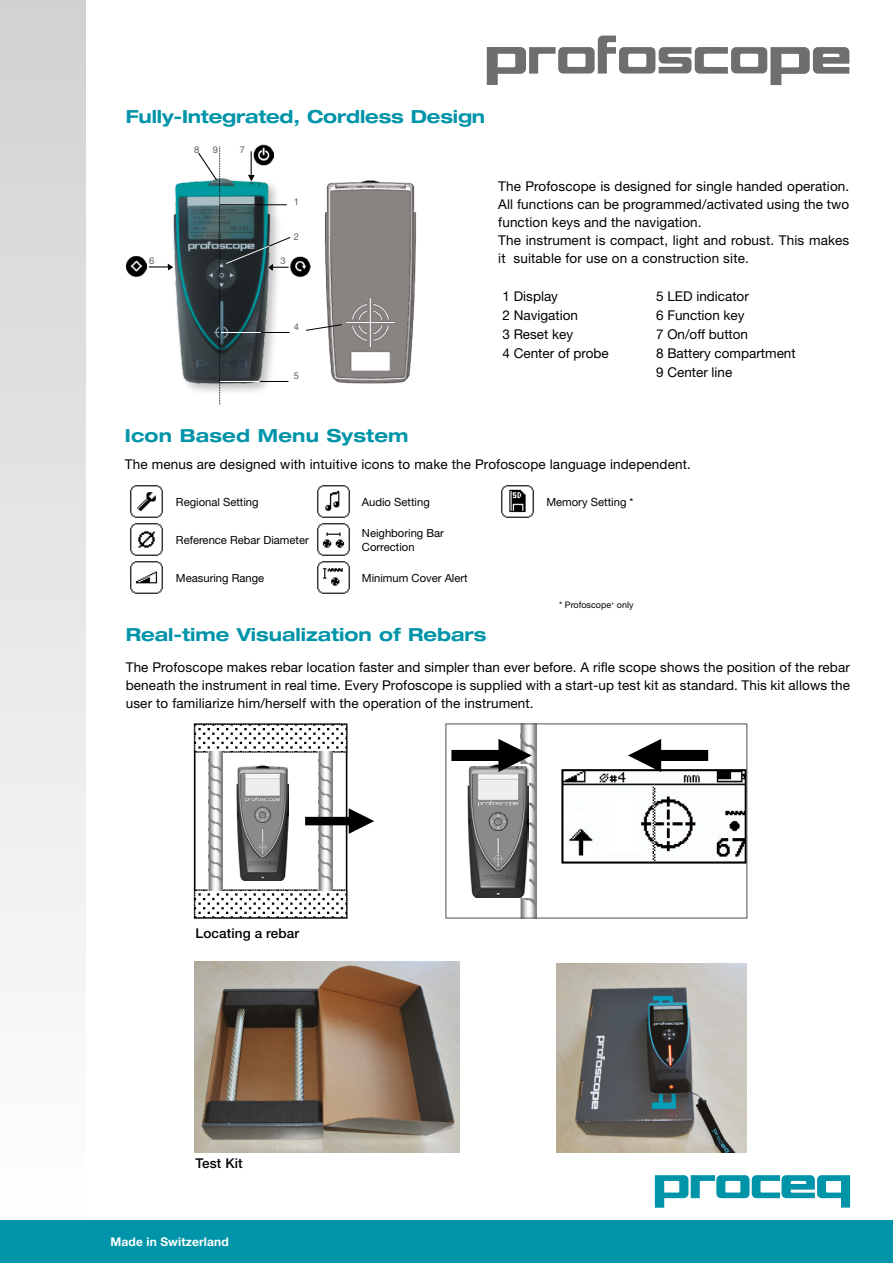
<style>
.page{position:relative;width:893px;height:1263px;background:#fff}
.page>*{position:absolute;margin:0;border:0;box-sizing:border-box;transform-origin:0 0}
.t1{font:700 expanded 18px "Helvetica Neue";color:#0094a9}
.t2{font:13.5px/18px "Helvetica Neue";letter-spacing:.01em;color:#000}
.t3{font:500 13.5px "Helvetica Neue";letter-spacing:.01em;color:#000}
.t4{font:700 12px "Helvetica Neue";letter-spacing:.01em;color:#fff}
.t5{font:11.25px/13.5px "Helvetica Neue";color:#000}
.t6{font:9.3px "Helvetica Neue";color:#5a595e}
.t7{font:9px "Helvetica Neue";color:#000}
</style>
<div class="page">
<div style="left:0;top:0;width:86px;height:1244px;background:linear-gradient(to bottom,#d1d1d2,#fff)"></div>
<svg style="left:655px;top:1175px;width:195px;height:33px"></svg>
<div style="left:0;top:1220px;width:893px;height:43px;background:#0094a9"></div>
<svg style="left:487px;top:36px;width:362px;height:49px"></svg>
<img style="left:325px;top:180px;width:92px;height:204px">
<svg style="left:306px;top:324px;width:36px;height:7px"></svg>
<img style="left:167px;top:181px;width:30px;height:210px">
<img style="left:127px;top:257px;width:19px;height:19px">
<img style="left:291px;top:256px;width:20px;height:21px">
<svg style="left:149px;top:264px;width:24px;height:6px"></svg>
<svg style="left:197px;top:146px;width:94px;height:258px"></svg>
<div style="left:194px;top:723px;width:153px;height:195px;border:2px solid #000"></div>
<svg style="left:198px;top:728px;width:146px;height:21px"></svg>
<div style="left:194px;top:723px;width:153px;height:30px;border:2px dashed #000"></div>
<svg style="left:198px;top:893px;width:146px;height:21px"></svg>
<div style="left:194px;top:889px;width:153px;height:29px;border:2px dashed #000"></div>
<img style="left:319px;top:752px;width:14px;height:138px">
<img style="left:208px;top:752px;width:14px;height:138px">
<img style="left:236px;top:766px;width:52px;height:114px">
<div style="left:305px;top:817px;width:48px;height:8px;background:#000"></div>
<svg style="left:349px;top:808px;width:25px;height:26px"></svg>
<img style="left:521px;top:725px;width:15px;height:191px">
<img style="left:467px;top:765px;width:61px;height:132px">
<div style="left:451px;top:750px;width:53px;height:11px;background:#000"></div>
<svg style="left:498px;top:739px;width:34px;height:33px"></svg>
<img style="left:564px;top:772px;width:180px;height:88px">
<div style="left:561px;top:769px;width:186px;height:94px;border:2px solid #000"></div>
<div style="left:656px;top:750px;width:52px;height:11px;background:#000"></div>
<svg style="left:628px;top:739px;width:33px;height:33px"></svg>
<img style="left:130px;top:485px;width:33px;height:33px">
<img style="left:317px;top:485px;width:33px;height:33px">
<img style="left:501px;top:485px;width:33px;height:33px">
<img style="left:130px;top:523px;width:33px;height:33px">
<img style="left:317px;top:523px;width:33px;height:33px">
<img style="left:130px;top:561px;width:33px;height:33px">
<img style="left:317px;top:561px;width:33px;height:33px">
<img style="left:194px;top:962px;width:265px;height:190px">
<img style="left:557px;top:963px;width:189px;height:189px">
<h1 class="t1" style="left:126px;top:105px;width:361px">Fully-Integrated, Cordless Design</h1>
<p class="t6" style="left:194px;top:144px;width:7px">8</p>
<p class="t6" style="left:213px;top:144px;width:7px">9</p>
<p class="t6" style="left:240px;top:144px;width:7px">7</p>
<p class="t6" style="left:149px;top:255px;width:7px">6</p>
<p class="t6" style="left:280px;top:255px;width:7px">3</p>
<p class="t6" style="left:294px;top:196px;width:7px">1</p>
<p class="t6" style="left:294px;top:231px;width:7px">2</p>
<p class="t6" style="left:294px;top:321px;width:7px">4</p>
<p class="t6" style="left:294px;top:370px;width:7px">5</p>
<p class="t2" style="left:498px;top:177px;width:353px">The Profoscope is designed for single handed operation.<br>All functions can be programmed/activated using the two function keys and the navigation.<br>The instrument is compact, light and robust. This makes it suitable for use on a construction site.</p>
<p class="t2" style="left:502px;top:287px;width:57px">1 Display</p>
<p class="t2" style="left:656px;top:287px;width:94px">5 LED indicator</p>
<p class="t2" style="left:502px;top:306px;width:77px">2 Navigation</p>
<p class="t2" style="left:656px;top:306px;width:90px">6 Function key</p>
<p class="t2" style="left:502px;top:325px;width:72px">3 Reset key</p>
<p class="t2" style="left:656px;top:325px;width:94px">7 On/off button</p>
<p class="t2" style="left:502px;top:344px;width:108px">4 Center of probe</p>
<p class="t2" style="left:656px;top:344px;width:141px;line-height:19px">8 Battery compartment<br>9 Center line</p>
<h1 class="t1" style="left:125px;top:424px;width:285px">Icon Based Menu System</h1>
<p class="t2" style="left:125px;top:455px;width:567px">The menus are designed with intuitive icons to make the Profoscope language independent.</p>
<p class="t5" style="left:176px;top:495px;width:84px">Regional Setting</p>
<p class="t5" style="left:362px;top:495px;width:69px">Audio Setting</p>
<p class="t5" style="left:546px;top:495px;width:89px">Memory Setting *</p>
<p class="t5" style="left:176px;top:533px;width:134px">Reference Rebar Diameter</p>
<p class="t5" style="left:362px;top:526px;width:84px">Neighboring Bar<br>Correction</p>
<p class="t5" style="left:176px;top:571px;width:90px">Measuring Range</p>
<p class="t5" style="left:362px;top:571px;width:107px">Minimum Cover Alert</p>
<p class="t7" style="left:559px;top:600px;width:76px">* Profoscope<sup>+</sup> only</p>
<h1 class="t1" style="left:126px;top:623px;width:362px">Real-time Visualization of Rebars</h1>
<p class="t2" style="left:126px;top:658px;width:726px;text-align:justify">The Profoscope makes rebar location faster and simpler than ever before. A rifle scope shows the position of the rebar beneath the instrument in real time. Every Profoscope is supplied with a start-up test kit as standard. This kit allows the user to familiarize him/herself with the operation of the instrument.</p>
<p class="t3" style="left:195px;top:925px;width:105px">Locating a rebar</p>
<p class="t3" style="left:195px;top:1155px;width:49px">Test Kit</p>
<p class="t4" style="left:111px;top:1234px;width:120px">Made in Switzerland</p>
</div>
